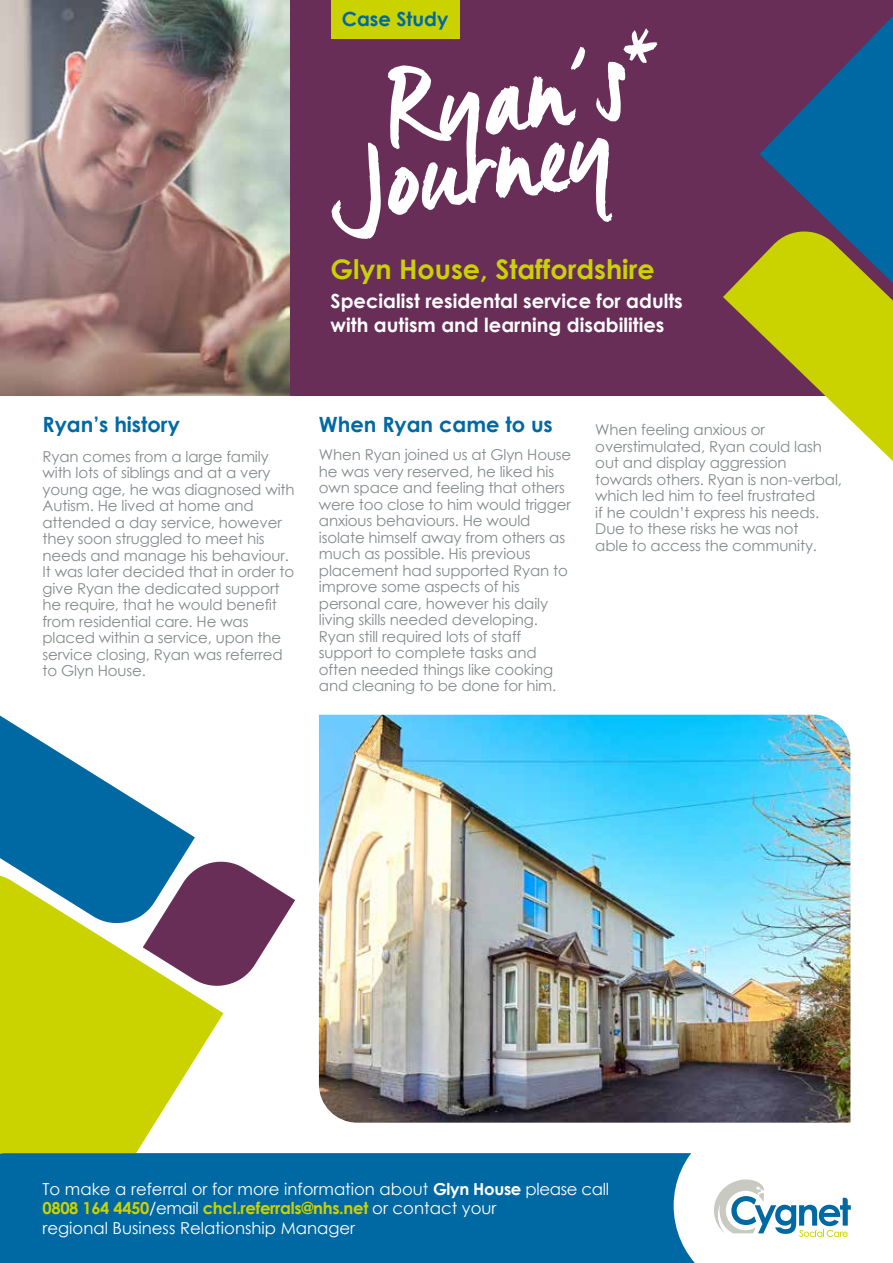
<style>
.page{position:relative;width:893px;height:1263px;background:#fff}
.page>*{position:absolute;margin:0;border:0;box-sizing:border-box;transform-origin:0 0}
.t1{font:111.3px "Manus";color:#fff}
.t2{font:700 27px "Century Gothic";color:#cad200}
.t3{font:700 21px "Century Gothic";color:#0068a3}
.t4{font:700 19.5px/24px "Century Gothic";color:#fff}
.t5{font:700 19.5px "Century Gothic";color:#0068a3}
.t6{font:16.5px/19.5px "Century Gothic";color:#fff}
.t7{font:15px/16.5px "Century Gothic";letter-spacing:-.01em;color:#848a8e}
.s1{font-weight:700}
.s2{font-weight:700;color:#cad200}
</style>
<div class="page">
<svg style="left:0;top:929px;width:223px;height:223px;fill:#cad200"></svg>
<svg style="left:0;top:715px;width:195px;height:214px;fill:#0068a3"></svg>
<svg style="left:143px;top:855px;width:152px;height:137px"></svg>
<img style="left:0;top:0;width:291px;height:395px">
<div style="left:291px;top:0;width:602px;height:395px;background:#682e57"></div>
<div style="left:0;top:1153px;width:674px;height:110px;background:#0068a3"></div>
<div style="left:331px;top:0;width:129px;height:38px;background:#cad200"></div>
<svg style="left:759px;top:16px;width:134px;height:211px"></svg>
<svg style="left:723px;top:227px;width:170px;height:234px;fill:#cad200"></svg>
<img style="left:319px;top:715px;width:531px;height:408px">
<svg style="left:674px;top:1115px;width:177px;height:148px"></svg>
<h3 class="t5" style="left:342px;top:4px;width:108px">Case Study</h3>
<h1 class="t1" style="left:377px;top:46px;width:281px;rotate:-8deg">Ryan’s*</h1>
<h1 class="t1" style="left:319px;top:120px;width:287px;rotate:-8deg">Journey</h1>
<h2 class="t2" style="left:331px;top:249px;width:326px">Glyn House, Staffordshire</h2>
<h3 class="t4" style="left:331px;top:288px;width:354px">Specialist residental service for adults with autism and learning disabilities</h3>
<h3 class="t3" style="left:43px;top:409px;width:139px">Ryan’s history</h3>
<p class="t7" style="left:43px;top:448px;width:254px">Ryan comes from a large family with lots of siblings and at a very young age, he was diagnosed with<br>Autism. He lived at home and attended a day service, however they soon struggled to meet his needs and manage his behaviour.<br>It was later decided that in order to give Ryan the dedicated support he require, that he would benefit from residential care. He was placed within a service, upon the service closing, Ryan was referred to Glyn House.</p>
<h3 class="t3" style="left:319px;top:409px;width:235px">When Ryan came to us</h3>
<p class="t7" style="left:319px;top:446px;width:254px">When Ryan joined us at Glyn House he was very reserved, he liked his own space and feeling that others were too close to him would trigger anxious behaviours. He would isolate himself away from others as much as possible. His previous placement had supported Ryan to improve some aspects of his personal care, however his daily living skills needed developing.<br>Ryan still required lots of staff support to complete tasks and often needed things like cooking and cleaning to be done for him.</p>
<p class="t7" style="left:595px;top:421px;width:248px">When feeling anxious or overstimulated, Ryan could lash out and display aggression towards others. Ryan is non-verbal, which led him to feel frustrated<br>if he couldn’t express his needs.<br>Due to these risks he was not<br>able to access the community.</p>
<p class="t6" style="left:43px;top:1179px;width:568px">To make a referral or for more information about <span class="s1">Glyn House</span> please call<br><span class="s2">0808 164 4450</span>/email <span class="s2">chcl.referrals@nhs.net</span> or contact your<br>regional Business Relationship Manager</p>
</div>
